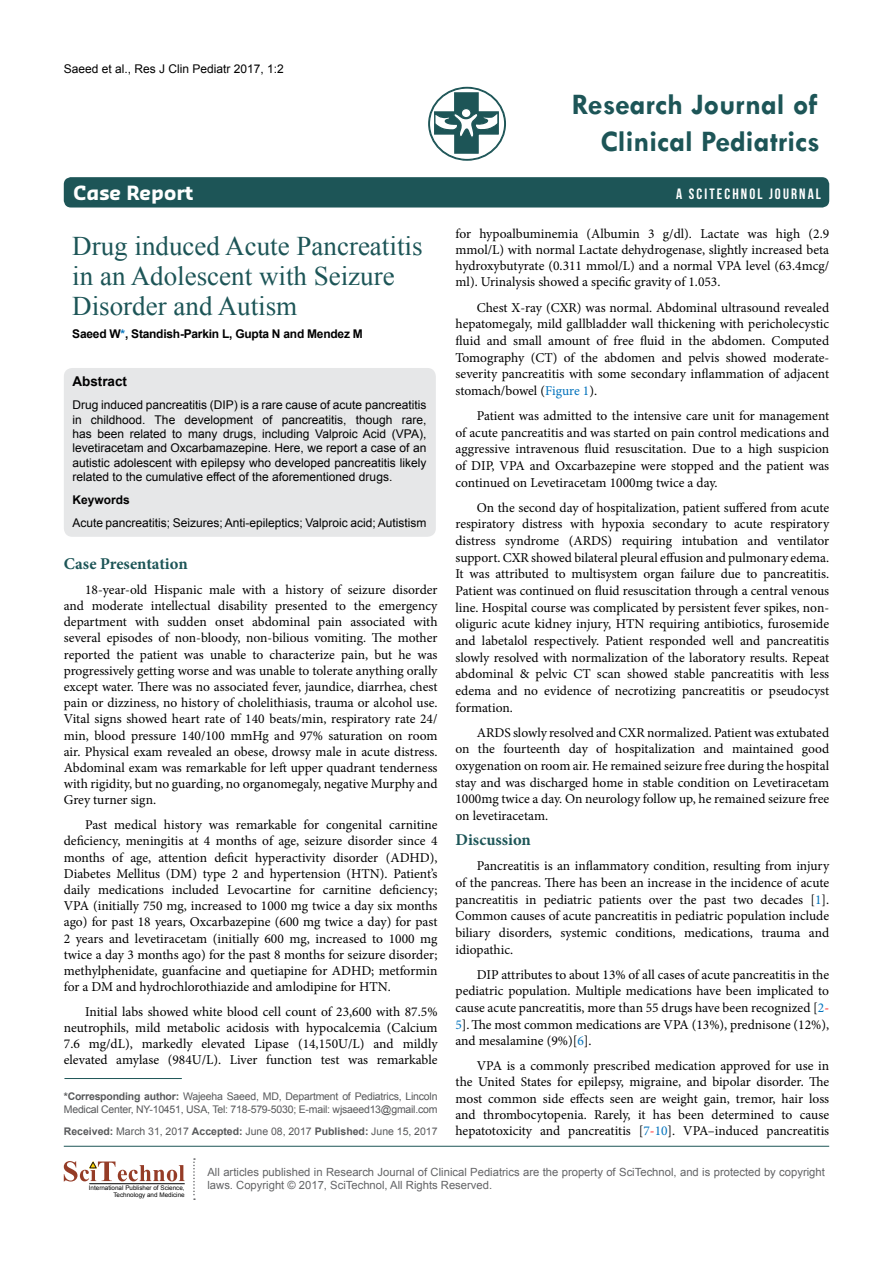
<style>
.page{position:relative;width:893px;height:1263px;background:#fff}
.page>*{position:absolute;margin:0;border:0;box-sizing:border-box;transform-origin:0 0}
.t1{font:700 30px/37.5px "Tw Cen";color:#1d5557;text-align:right}
.t2{font:27px/30px "Times New Roman";color:#1d5557}
.t3{font:700 19.2px "Sansa";color:#fff}
.t4{font:700 16.5px "Minion Pro";color:#1d5557}
.t5{font:15px "Bebas Neue";letter-spacing:.14em;color:#fff}
.t6{font:13.5px/16.6px "Minion Pro";color:#000;text-align:justify}
.t7{font:700 13.5px "Arial";color:#000}
.t8{font:12px/14.4px "Arial";color:#000;text-align:justify}
.t9{font:700 12px "Arial";letter-spacing:-.02em;color:#000}
.t10{font:700 12px "Arial";color:#000}
.t11{font:11.25px/13.5px "Arial";color:#636466}
.t12{font:10.5px/13.5px "Arial";letter-spacing:-.02em;color:#58595b}
.t13{font:10.5px "Arial";color:#58595b}
.t14{font:6.3px/7.6px "Arial";color:#000;text-align:right}
.s1{color:#0072bc}
.s2{font-weight:700}
.s3{color:#f00}
</style>
<div class="page">
<div style="left:64px;top:177px;width:765px;height:30px;background:#1d5557;border-radius:7px"></div>
<hr style="left:64px;top:1146px;width:765px;height:1px;background:#1d5557">
<svg style="left:193px;top:1158px;width:2px;height:42px"></svg>
<svg style="left:64px;top:1161px;width:121px;height:20px"></svg>
<hr style="left:89px;top:1183px;width:96px;height:1px;background:#000">
<svg style="left:429px;top:87px;width:76px;height:73px"></svg>
<svg style="left:461px;top:109px;width:10px;height:9px"></svg>
<div style="left:460px;top:108px;width:12px;height:10px;border:1px solid #1d5557;border-radius:50%"></div>
<div style="left:428px;top:87px;width:78px;height:74px;border:1px solid #1d5557;border-radius:50%"></div>
<hr style="left:64px;top:1078px;width:118px;height:1px;background:#1d5557">
<div style="left:64px;top:368px;width:372px;height:169px;background:#e6e7e8;border-radius:9px"></div>
<p class="t8" style="left:64px;top:61px;width:222px">Saeed et al., Res J Clin Pediatr 2017, 1:2</p>
<h1 class="t1" style="left:572px;top:85px;width:250px">Research Journal of<br>Clinical Pediatrics</h1>
<h3 class="t3" style="left:74px;top:181px;width:121px">Case Report</h3>
<p class="t5" style="left:676px;top:186px;width:146px">A SCITECHNOL JOURNAL</p>
<h2 class="t2" style="left:72px;top:231px;width:352px">Drug induced Acute Pancreatitis in an Adolescent with Seizure<br>Disorder and Autism</h2>
<p class="t9" style="left:72px;top:326px;width:292px">Saeed W<span class="s1">*</span>, Standish-Parkin L, Gupta N and Mendez M</p>
<p class="t7" style="left:72px;top:373px;width:56px">Abstract</p>
<p class="t8" style="left:72px;top:398px;width:356px">Drug induced pancreatitis (DIP) is a rare cause of acute pancreatitis in childhood. The development of pancreatitis, though rare, has been related to many drugs, including Valproic Acid (VPA), levetiracetam and Oxcarbamazepine. Here, we report a case of an autistic adolescent with epilepsy who developed pancreatitis likely related to the cumulative effect of the aforementioned drugs.</p>
<p class="t10" style="left:72px;top:492px;width:59px">Keywords</p>
<p class="t8" style="left:72px;top:516px;width:355px">Acute pancreatitis; Seizures; Anti-epileptics; Valproic acid; Autistism</p>
<p class="t4" style="left:64px;top:552px;width:125px">Case Presentation</p>
<p class="t6" style="left:64px;top:581px;width:375px;line-height:16.2px;text-indent:21px">18-year-old Hispanic male with a history of seizure disorder and moderate intellectual disability presented to the emergency department with sudden onset abdominal pain associated with several episodes of non-bloody, non-bilious vomiting. The mother reported the patient was unable to characterize pain, but he was progressively getting worse and was unable to tolerate anything orally except water. There was no associated fever, jaundice, diarrhea, chest pain or dizziness, no history of cholelithiasis, trauma or alcohol use.<br>Vital signs showed heart rate of 140 beats/min, respiratory rate 24/ min, blood pressure 140/100 mmHg and 97% saturation on room air. Physical exam revealed an obese, drowsy male in acute distress.<br>Abdominal exam was remarkable for left upper quadrant tenderness with rigidity, but no guarding, no organomegaly, negative Murphy and Grey turner sign.</p>
<p class="t6" style="left:64px;top:817px;width:375px;line-height:16.2px;text-indent:21px">Past medical history was remarkable for congenital carnitine deficiency, meningitis at 4 months of age, seizure disorder since 4 months of age, attention deficit hyperactivity disorder (ADHD), Diabetes Mellitus (DM) type 2 and hypertension (HTN). Patient’s daily medications included Levocartine for carnitine deficiency; VPA (initially 750 mg, increased to 1000 mg twice a day six months ago) for past 18 years, Oxcarbazepine (600 mg twice a day) for past 2 years and levetiracetam (initially 600 mg, increased to 1000 mg twice a day 3 months ago) for the past 8 months for seizure disorder; methylphenidate, guanfacine and quetiapine for ADHD; metformin for a DM and hydrochlorothiazide and amlodipine for HTN.</p>
<p class="t6" style="left:64px;top:1003px;width:375px;line-height:16.2px;text-indent:21px">Initial labs showed white blood cell count of 23,600 with 87.5% neutrophils, mild metabolic acidosis with hypocalcemia (Calcium 7.6 mg/dL), markedly elevated Lipase (14,150U/L) and mildly elevated amylase (984U/L). Liver function test was remarkable</p>
<p class="t12" style="left:64px;top:1089px;width:375px"><span class="s2">*Corresponding author:</span> Wajeeha Saeed, MD, Department of Pediatrics, Lincoln<br>Medical Center, NY-10451, USA, Tel: 718-579-5030; E-mail: wjsaeed13@gmail.com</p>
<p class="t13" style="left:64px;top:1124px;width:375px"><span class="s2">Received:</span> March 31, 2017 <span class="s2">Accepted:</span> June 08, 2017 <span class="s2">Published:</span> June 15, 2017</p>
<p class="t6" style="left:455px;top:225px;width:375px;line-height:16.2px">for hypoalbuminemia (Albumin 3 g/dl). Lactate was high (2.9 mmol/L) with normal Lactate dehydrogenase, slightly increased beta hydroxybutyrate (0.311 mmol/L) and a normal VPA level (63.4mcg/ ml). Urinalysis showed a specific gravity of 1.053.</p>
<p class="t6" style="left:455px;top:299px;width:375px;text-indent:21px">Chest X-ray (CXR) was normal. Abdominal ultrasound revealed hepatomegaly, mild gallbladder wall thickening with pericholecystic fluid and small amount of free fluid in the abdomen. Computed Tomography (CT) of the abdomen and pelvis showed moderate&shy;severity pancreatitis with some secondary inflammation of adjacent stomach/bowel (<span class="s1">Figure 1</span>).</p>
<p class="t6" style="left:455px;top:407px;width:375px;text-indent:21px">Patient was admitted to the intensive care unit for management of acute pancreatitis and was started on pain control medications and aggressive intravenous fluid resuscitation. Due to a high suspicion of DIP, VPA and Oxcarbazepine were stopped and the patient was continued on Levetiracetam 1000mg twice a day.</p>
<p class="t6" style="left:455px;top:499px;width:375px;text-indent:21px">On the second day of hospitalization, patient suffered from acute respiratory distress with hypoxia secondary to acute respiratory distress syndrome (ARDS) requiring intubation and ventilator support. CXR showed bilateral pleural effusion and pulmonary edema.<br>It was attributed to multisystem organ failure due to pancreatitis.<br>Patient was continued on fluid resuscitation through a central venous line. Hospital course was complicated by persistent fever spikes, non&shy;oliguric acute kidney injury, HTN requiring antibiotics, furosemide and labetalol respectively. Patient responded well and pancreatitis slowly resolved with normalization of the laboratory results. Repeat abdominal &amp; pelvic CT scan showed stable pancreatitis with less edema and no evidence of necrotizing pancreatitis or pseudocyst formation.</p>
<p class="t6" style="left:455px;top:724px;width:375px;text-indent:21px">ARDS slowly resolved and CXR normalized. Patient was extubated on the fourteenth day of hospitalization and maintained good oxygenation on room air. He remained seizure free during the hospital stay and was discharged home in stable condition on Levetiracetam 1000mg twice a day. On neurology follow up, he remained seizure free on levetiracetam.</p>
<p class="t4" style="left:455px;top:828px;width:77px">Discussion</p>
<p class="t6" style="left:455px;top:858px;width:375px;text-indent:21px">Pancreatitis is an inflammatory condition, resulting from injury of the pancreas. There has been an increase in the incidence of acute pancreatitis in pediatric patients over the past two decades [<span class="s1">1</span>].<br>Common causes of acute pancreatitis in pediatric population include biliary disorders, systemic conditions, medications, trauma and idiopathic.</p>
<p class="t6" style="left:455px;top:966px;width:375px;text-indent:21px">DIP attributes to about 13% of all cases of acute pancreatitis in the pediatric population. Multiple medications have been implicated to cause acute pancreatitis, more than 55 drugs have been recognized [<span class="s1">2</span><span class="s3">- </span><span class="s1">5</span>].The most common medications are VPA (13%), prednisone (12%), and mesalamine (9%)[<span class="s1">6</span>].</p>
<p class="t6" style="left:455px;top:1058px;width:375px;line-height:16.2px;text-indent:21px">VPA is a commonly prescribed medication approved for use in the United States for epilepsy, migraine, and bipolar disorder. The most common side effects seen are weight gain, tremor, hair loss and thrombocytopenia. Rarely, it has been determined to cause hepatotoxicity and pancreatitis [<span class="s1">7</span><span class="s3">-</span><span class="s1">10</span>]. VPA–induced pancreatitis</p>
<p class="t14" style="left:89px;top:1184px;width:97px">International Publisher of Science,<br>Technology and Medicine</p>
<p class="t11" style="left:207px;top:1165px;width:619px">All articles published in Research Journal of Clinical Pediatrics are the property of SciTechnol, and is protected by copyright laws. Copyright © 2017, SciTechnol, All Rights Reserved.</p>
</div>
